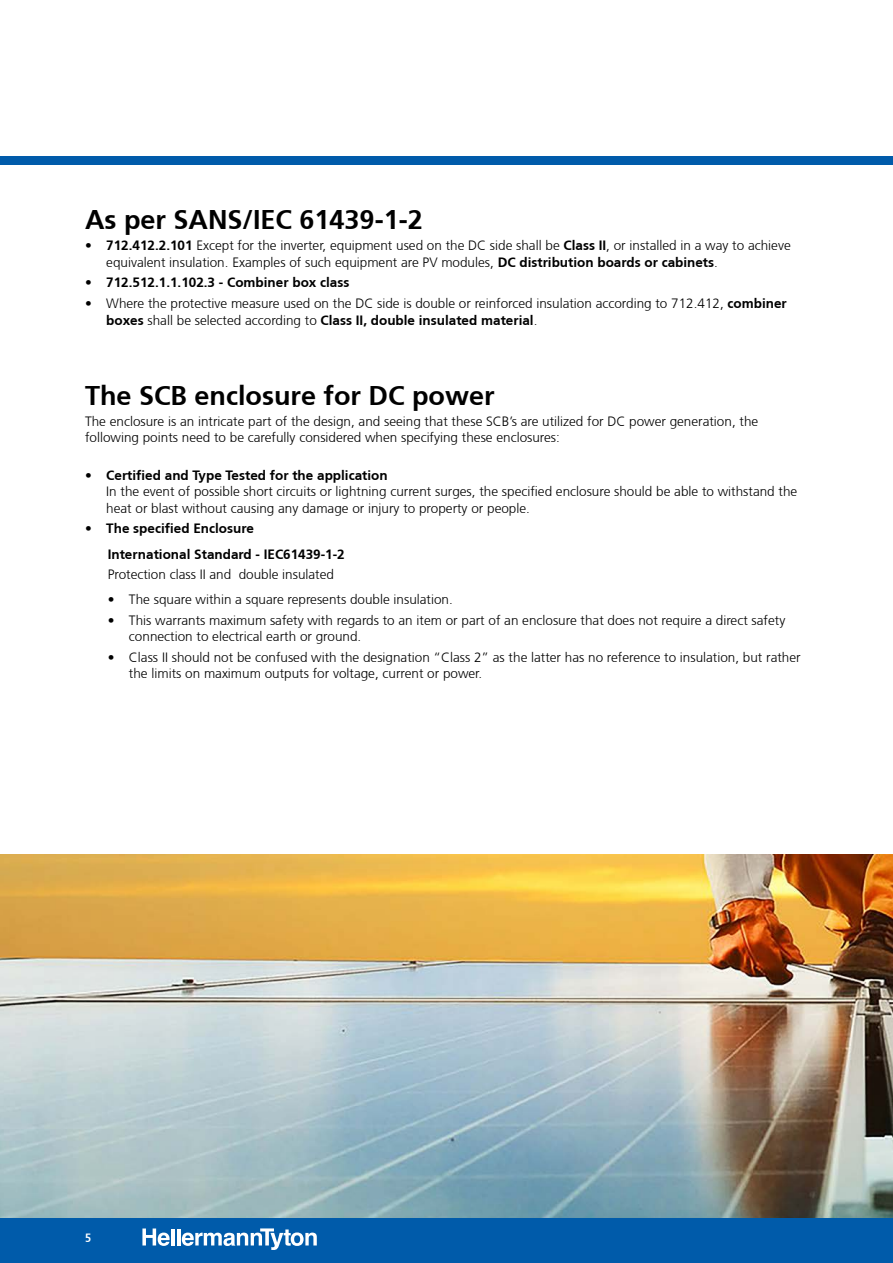
<style>
.page{position:relative;width:893px;height:1263px;background:#fff}
.page>*{position:absolute;margin:0;border:0;box-sizing:border-box;transform-origin:0 0}
.t1{font:700 27px "Frutiger";color:#000}
.t2{font:300 13.5px/16.5px "Frutiger CE";color:#000}
.t3{font:700 13.5px "Frutiger CE";color:#000}
.t4{font:700 12px "Frutiger";color:#fff;scale:.9 1}
.s1{font-weight:700}
</style>
<div class="page">
<img style="left:0;top:854px;width:893px;height:364px">
<div style="left:0;top:156px;width:893px;height:9px;background:#005baa"></div>
<div style="left:0;top:1218px;width:893px;height:45px;background:#005baa"></div>
<svg style="left:142px;top:1228px;width:28px;height:18px"></svg>
<hr style="left:171px;top:1228px;width:3px;height:17px;background:#fff">
<hr style="left:177px;top:1228px;width:3px;height:17px;background:#fff">
<svg style="left:182px;top:1228px;width:135px;height:22px"></svg>
<h1 class="t1" style="left:85px;top:204px;width:339px">As per SANS/IEC 61439-1-2</h1>
<p class="t2" style="left:106px;top:237px;width:686px;text-indent:-21px"><span class="s1">• 712.412.2.101</span> Except for the inverter, equipment used on the DC side shall be <span class="s1">Class II</span>, or installed in a way to achieve equivalent insulation. Examples of such equipment are PV modules, <span class="s1">DC distribution boards or cabinets</span>.</p>
<p class="t3" style="left:85px;top:275px;width:266px">• 712.512.1.1.102.3 - Combiner box class</p>
<p class="t2" style="left:106px;top:295px;width:682px;text-indent:-21px">• Where the protective measure used on the DC side is double or reinforced insulation according to 712.412, <span class="s1">combiner boxes</span> shall be selected according to <span class="s1">Class II, double insulated material</span>.</p>
<h1 class="t1" style="left:85px;top:380px;width:411px">The SCB enclosure for DC power</h1>
<p class="t2" style="left:85px;top:413px;width:675px">The enclosure is an intricate part of the design, and seeing that these SCB’s are utilized for DC power generation, the following points need to be carefully considered when specifying these enclosures:</p>
<p class="t3" style="left:85px;top:467px;width:304px">• Certified and Type Tested for the application</p>
<p class="t2" style="left:106px;top:483px;width:692px">In the event of possible short circuits or lightning current surges, the specified enclosure should be able to withstand the heat or blast without causing any damage or injury to property or people.</p>
<p class="t3" style="left:85px;top:521px;width:170px">• The specified Enclosure</p>
<p class="t3" style="left:108px;top:546px;width:239px">International Standard - IEC61439-1-2</p>
<p class="t2" style="left:108px;top:566px;width:228px">Protection class II and double insulated</p>
<p class="t2" style="left:108px;top:591px;width:347px">• The square within a square represents double insulation.</p>
<p class="t2" style="left:129px;top:611px;width:658px;text-indent:-21px">• This warrants maximum safety with regards to an item or part of an enclosure that does not require a direct safety connection to electrical earth or ground.</p>
<p class="t2" style="left:129px;top:649px;width:673px;text-indent:-21px">• Class II should not be confused with the designation “Class 2” as the latter has no reference to insulation, but rather the limits on maximum outputs for voltage, current or power.</p>
<p class="t4" style="left:85px;top:1230px;width:8px">5</p>
</div>
